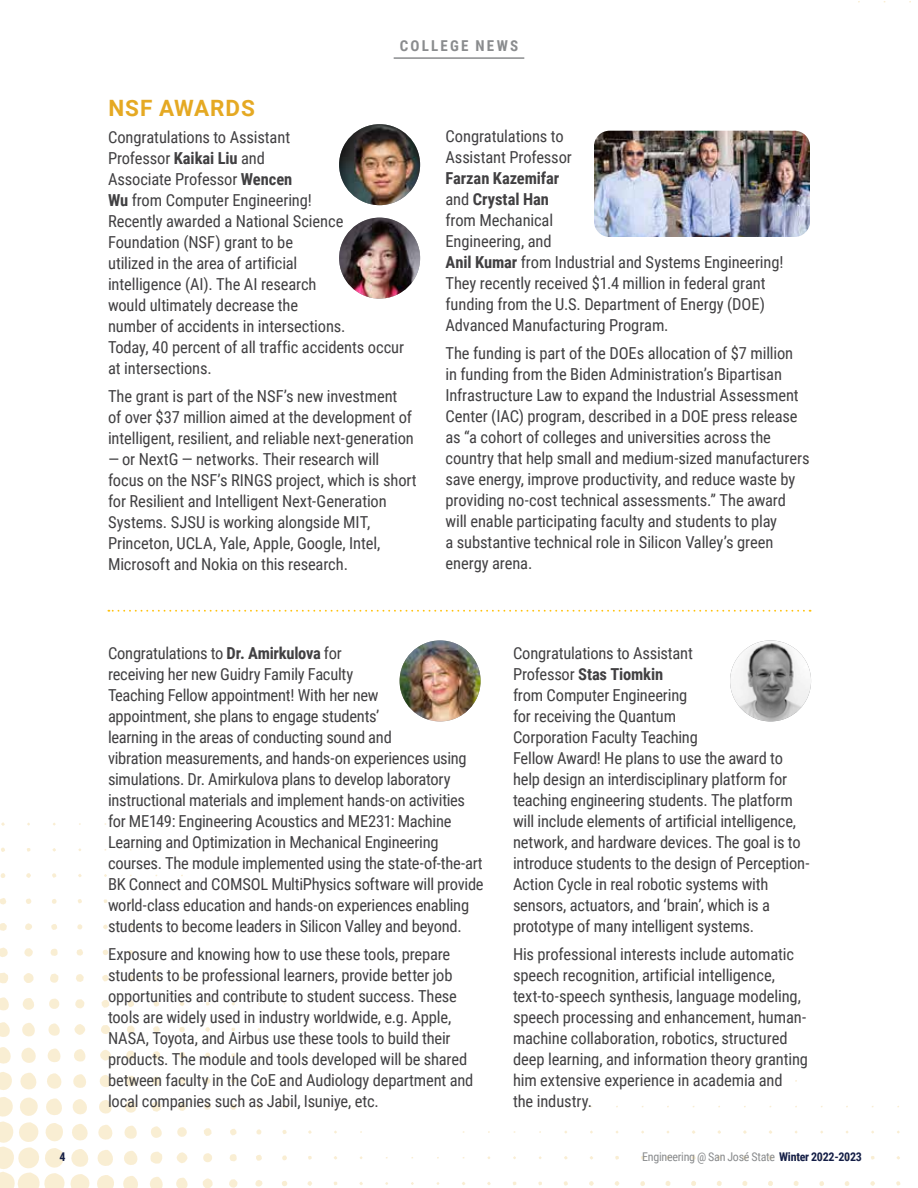
<style>
.page{position:relative;width:918px;height:1188px;background:#fff}
.page>*{position:absolute;margin:0;border:0;box-sizing:border-box;transform-origin:0 0}
.t1{font:700 22.5px "Roboto";letter-spacing:.045em;color:#e5a923}
.t2{font:16.5px/21px "Roboto Condensed";letter-spacing:-.01em;color:#414042}
.t3{font:700 15px "Roboto Condensed";letter-spacing:.145em;color:#8a8c8e}
.t4{font:12px "Roboto Condensed";letter-spacing:-.02em;color:#8a8c8e}
.t5{font:700 12px "Roboto Condensed";color:#151f47}
.s1{font-weight:700}
.s2{font-weight:700;color:#151f47}
</style>
<div class="page">
<svg style="left:0;top:822px;width:901px;height:366px"></svg>
<hr style="left:394px;top:57px;width:130px;height:2px;background:#8a8c8e">
<svg style="left:108px;top:610px;width:696px;height:2px"></svg>
<img style="left:339px;top:218px;width:81px;height:81px;border-radius:40px">
<img style="left:339px;top:124px;width:81px;height:81px;border-radius:40px">
<img style="left:730px;top:640px;width:81px;height:81px;border-radius:40px">
<img style="left:400px;top:640px;width:81px;height:81px;border-radius:40px">
<img style="left:594px;top:131px;width:216px;height:106px">
<p class="t3" style="left:400px;top:35px;width:120px">COLLEGE NEWS</p>
<h1 class="t1" style="left:108px;top:92px;width:148px">NSF AWARDS</h1>
<p class="t2" style="left:108px;top:126px;width:298px">Congratulations to Assistant<br>Professor <span class="s1">Kaikai Liu</span> and<br>Associate Professor <span class="s1">Wencen<br>Wu</span> from Computer Engineering!<br>Recently awarded a National Science<br>Foundation (NSF) grant to be<br>utilized in the area of artificial<br>intelligence (AI). The AI research<br>would ultimately decrease the<br>number of accidents in intersections.<br>Today, 40 percent of all traffic accidents occur at intersections.</p>
<p class="t2" style="left:108px;top:385px;width:307px">The grant is part of the NSF’s new investment of over $37 million aimed at the development of intelligent, resilient, and reliable next-generation</p>
<p class="t2" style="left:108px;top:448px;width:310px">— or NextG — networks. Their research will focus on the NSF’s RINGS project, which is short for Resilient and Intelligent Next-Generation Systems. SJSU is working alongside MIT, Princeton, UCLA, Yale, Apple, Google, Intel, Microsoft and Nokia on this research.</p>
<p class="t2" style="left:446px;top:125px;width:128px">Congratulations to<br>Assistant Professor</p>
<p class="t2" style="left:446px;top:167px;width:340px"><span class="s1">Farzan Kazemifar<br></span>and <span class="s1">Crystal Han<br></span>from Mechanical<br>Engineering, and<br><span class="s1">Anil Kumar</span> from Industrial and Systems Engineering!<br>They recently received $1.4 million in federal grant funding from the U.S. Department of Energy (DOE)<br>Advanced Manufacturing Program.</p>
<p class="t2" style="left:446px;top:342px;width:366px">The funding is part of the DOEs allocation of $7 million<br>in funding from the Biden Administration’s Bipartisan Infrastructure Law to expand the Industrial Assessment Center (IAC) program, described in a DOE press release as “a cohort of colleges and universities across the country that help small and medium-sized manufacturers save energy, improve productivity, and reduce waste by providing no-cost technical assessments.” The award will enable participating faculty and students to play<br>a substantive technical role in Silicon Valley’s green energy arena.</p>
<p class="t2" style="left:108px;top:642px;width:377px">Congratulations to <span class="s1">Dr. Amirkulova</span> for<br>receiving her new Guidry Family Faculty<br>Teaching Fellow appointment! With her new<br>appointment, she plans to engage students’<br>learning in the areas of conducting sound and<br>vibration measurements, and hands-on experiences using simulations. Dr. Amirkulova plans to develop laboratory instructional materials and implement hands-on activities for ME149: Engineering Acoustics and ME231: Machine Learning and Optimization in Mechanical Engineering courses. The module implemented using the state-of-the-art BK Connect and COMSOL MultiPhysics software will provide world-class education and hands-on experiences enabling students to become leaders in Silicon Valley and beyond.</p>
<p class="t2" style="left:108px;top:943px;width:367px">Exposure and knowing how to use these tools, prepare students to be professional learners, provide better job opportunities and contribute to student success. These tools are widely used in industry worldwide, e.g. Apple, NASA, Toyota, and Airbus use these tools to build their products. The module and tools developed will be shared between faculty in the CoE and Audiology department and local companies such as Jabil, Isuniye, etc.</p>
<p class="t2" style="left:513px;top:642px;width:298px">Congratulations to Assistant<br>Professor <span class="s1">Stas Tiomkin<br></span>from Computer Engineering<br>for receiving the Quantum<br>Corporation Faculty Teaching<br>Fellow Award! He plans to use the award to help design an interdisciplinary platform for teaching engineering students. The platform will include elements of artificial intelligence, network, and hardware devices. The goal is to introduce students to the design of Perception-Action Cycle in real robotic systems with sensors, actuators, and ‘brain’, which is a prototype of many intelligent systems.</p>
<p class="t2" style="left:513px;top:943px;width:297px">His professional interests include automatic speech recognition, artificial intelligence, text-to-speech synthesis, language modeling, speech processing and enhancement, human&shy;machine collaboration, robotics, structured deep learning, and information theory granting him extensive experience in academia and<br>the industry.</p>
<p class="t5" style="left:59px;top:1148px;width:8px">4</p>
<p class="t4" style="left:642px;top:1148px;width:221px">Engineering @ San José State <span class="s2">Winter 2022-2023</span></p>
</div>
